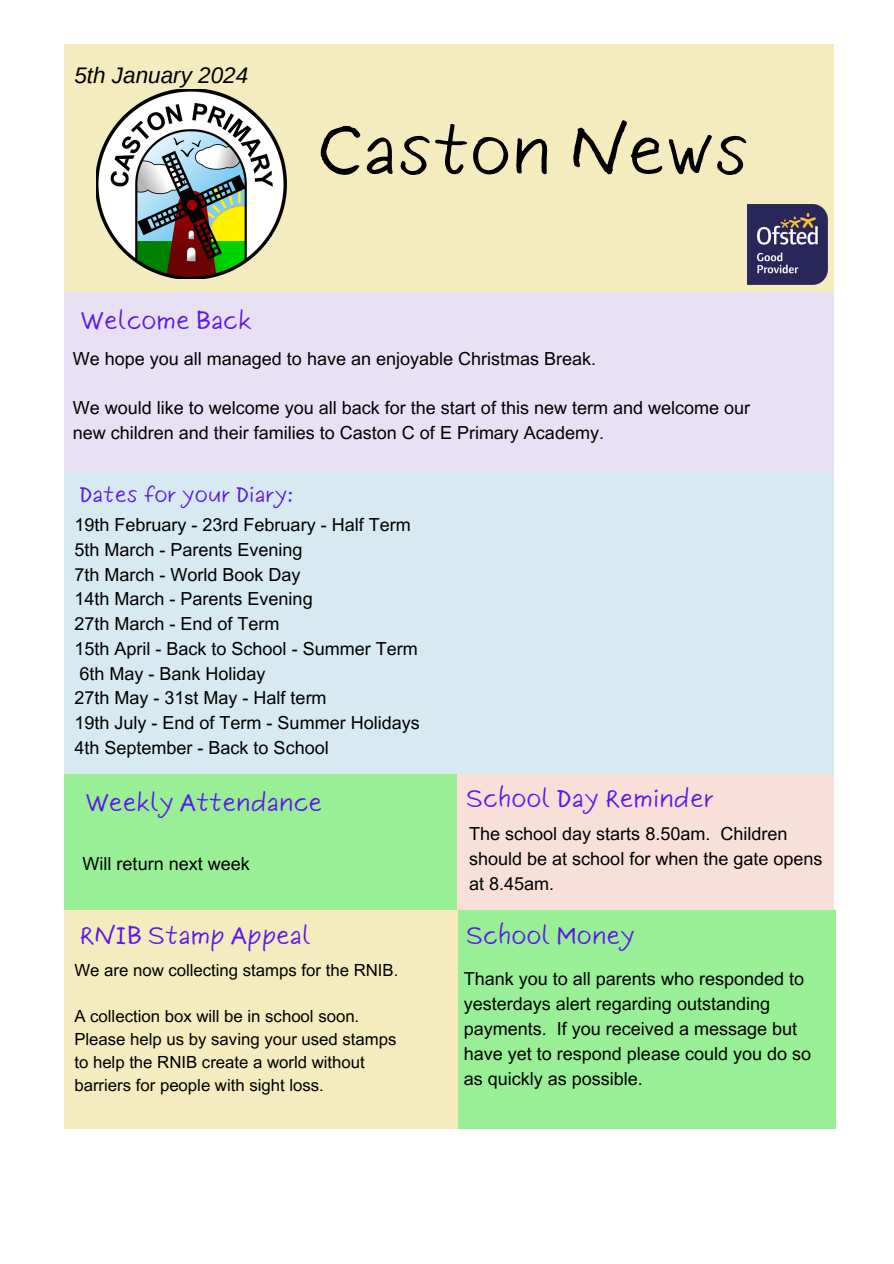
<style>
.page{position:relative;width:894px;height:1264px;background:#fff}
.page>*{position:absolute;margin:0;border:0;box-sizing:border-box;transform-origin:0 0}
.t1{font:66.6px "Six Hands Marker";color:#000}
.t2{font:24px "Six Hands Marker";color:#5e17eb}
.t3{font:italic 22.5px "Arimo";color:#000}
.t4{font:21px "Six Hands Marker";color:#5e17eb}
.t5{font:18px/24.8px "Arial MT Pro";color:#000}
.t6{font:16.8px/23px "Arial MT Pro";color:#000}
</style>
<div class="page">
<div style="left:64px;top:44px;width:769px;height:249px;background:#f4ecbe"></div>
<div style="left:64px;top:292px;width:769px;height:182px;background:#e8e1f6"></div>
<img style="left:96px;top:89px;width:190px;height:189px">
<div style="left:64px;top:773px;width:393px;height:136px;background:#98ef96"></div>
<img style="left:747px;top:204px;width:80px;height:80px">
<div style="left:457px;top:773px;width:376px;height:136px;background:#f8e0d9"></div>
<div style="left:64px;top:909px;width:393px;height:219px;background:#f4ecbe"></div>
<div style="left:64px;top:472px;width:769px;height:301px;background:#d7eaf1"></div>
<div style="left:457px;top:909px;width:378px;height:219px;background:#98ef96"></div>
<p class="t3" style="left:74px;top:62px;width:175px">5th January 2024</p>
<p class="t1" style="left:317px;top:94px;width:433px">Caston News</p>
<p class="t2" style="left:80px;top:300px;width:173px">Welcome Back</p>
<p class="t5" style="left:73px;top:348px;width:524px">We hope you all managed to have an enjoyable Christmas Break.</p>
<p class="t5" style="left:73px;top:397px;width:678px">We would like to welcome you all back for the start of this new term and welcome our new children and their families to Caston C of E Primary Academy.</p>
<p class="t4" style="left:79px;top:477px;width:216px">Dates for your Diary:</p>
<p class="t5" style="left:74px;top:514px;width:338px">19th February - 23rd February - Half Term</p>
<p class="t5" style="left:74px;top:539px;width:230px">5th March - Parents Evening</p>
<p class="t5" style="left:74px;top:564px;width:228px">7th March - World Book Day</p>
<p class="t5" style="left:74px;top:589px;width:240px">14th March - Parents Evening</p>
<p class="t5" style="left:74px;top:613px;width:207px">27th March - End of Term</p>
<p class="t5" style="left:74px;top:638px;width:345px">15th April - Back to School - Summer Term</p>
<p class="t5" style="left:79px;top:663px;width:188px">6th May - Bank Holiday</p>
<p class="t5" style="left:74px;top:688px;width:254px">27th May - 31st May - Half term</p>
<p class="t5" style="left:74px;top:712px;width:347px">19th July - End of Term - Summer Holidays</p>
<p class="t5" style="left:74px;top:737px;width:256px">4th September - Back to School</p>
<p class="t2" style="left:85px;top:782px;width:238px">Weekly Attendance</p>
<p class="t2" style="left:466px;top:778px;width:249px">School Day Reminder</p>
<p class="t5" style="left:469px;top:823px;width:355px">The school day starts 8.50am. Children should be at school for when the gate opens at 8.45am.</p>
<p class="t5" style="left:83px;top:853px;width:169px">Will return next week</p>
<p class="t2" style="left:79px;top:914px;width:233px">RNIB Stamp Appeal</p>
<p class="t6" style="left:74px;top:960px;width:325px">We are now collecting stamps for the RNIB.</p>
<p class="t6" style="left:74px;top:1006px;width:323px">A collection box will be in school soon.<br>Please help us by saving your used stamps to help the RNIB create a world without barriers for people with sight loss.</p>
<p class="t2" style="left:466px;top:914px;width:170px">School Money</p>
<p class="t5" style="left:463px;top:969px;width:349px">Thank you to all parents who responded to yesterdays alert regarding outstanding payments. If you received a message but have yet to respond please could you do so as quickly as possible.</p>
</div>
